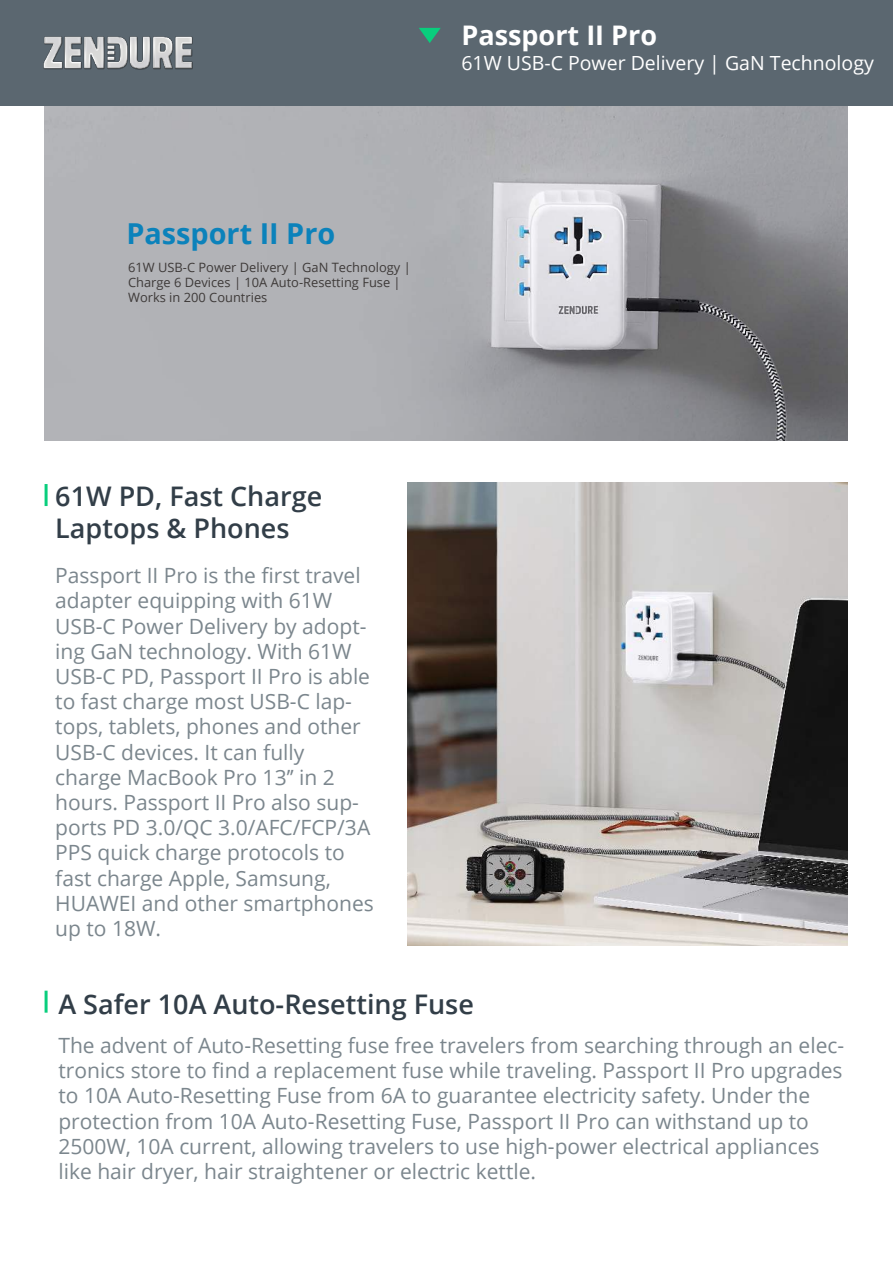
<style>
.page{position:relative;width:893px;height:1263px;background:#fff}
.page>*{position:absolute;margin:0;border:0;box-sizing:border-box;transform-origin:0 0}
.t1{font:700 28.8px "Open Sans";color:#0b82bb}
.t2{font:600 27px/32.4px "Open Sans";color:#323e48}
.t3{font:700 27px "Open Sans";color:#fff}
.t4{font:21px/25.2px "Open Sans";color:#7b868d}
.t5{font:19.5px "Open Sans";color:#fff}
.t6{font:12.9px/15.5px "Open Sans";color:#3e3a39}
</style>
<div class="page">
<img style="left:45px;top:105px;width:803px;height:336px">
<img style="left:408px;top:482px;width:440px;height:463px">
<div style="left:0;top:0;width:893px;height:105px;background:#5b6770"></div>
<img style="left:43px;top:36px;width:150px;height:33px">
<hr style="left:45px;top:484px;width:3px;height:22px;background:#09ce7d">
<hr style="left:45px;top:991px;width:3px;height:22px;background:#09ce7d">
<svg style="left:419px;top:28px;width:22px;height:15px"></svg>
<p class="t3" style="left:461px;top:26px;width:197px">Passport II Pro</p>
<p class="t5" style="left:461px;top:56px;width:414px">61W USB-C Power Delivery | GaN Technology</p>
<h1 class="t1" style="left:126px;top:223px;width:210px">Passport II Pro</h1>
<p class="t6" style="left:128px;top:260px;width:284px">61W USB-C Power Delivery | GaN Technology |<br>Charge 6 Devices | 10A Auto-Resetting Fuse |<br>Works in 200 Countries</p>
<p class="t2" style="left:55px;top:482px;width:268px">61W PD, Fast Charge<br>Laptops &amp; Phones</p>
<p class="t4" style="left:55px;top:562px;width:320px">Passport II Pro is the first travel adapter equipping with 61W<br>USB-C Power Delivery by adopt&shy;ing GaN technology. With 61W<br>USB-C PD, Passport II Pro is able to fast charge most USB-C lap&shy;tops, tablets, phones and other<br>USB-C devices. It can fully charge MacBook Pro 13íí in 2 hours. Passport II Pro also sup&shy;ports PD 3.0/QC 3.0/AFC/FCP/3A<br>PPS quick charge protocols to fast charge Apple, Samsung,<br>HUAWEI and other smartphones up to 18W.</p>
<p class="t2" style="left:58px;top:990px;width:417px">A Safer 10A Auto-Resetting Fuse</p>
<p class="t4" style="left:58px;top:1035px;width:787px">The advent of Auto-Resetting fuse free travelers from searching through an elec&shy;tronics store to find a replacement fuse while traveling. Passport II Pro upgrades to 10A Auto-Resetting Fuse from 6A to guarantee electricity safety. Under the protection from 10A Auto-Resetting Fuse, Passport II Pro can withstand up to 2500W, 10A current, allowing travelers to use high-power electrical appliances like hair dryer, hair straightener or electric kettle.</p>
</div>
